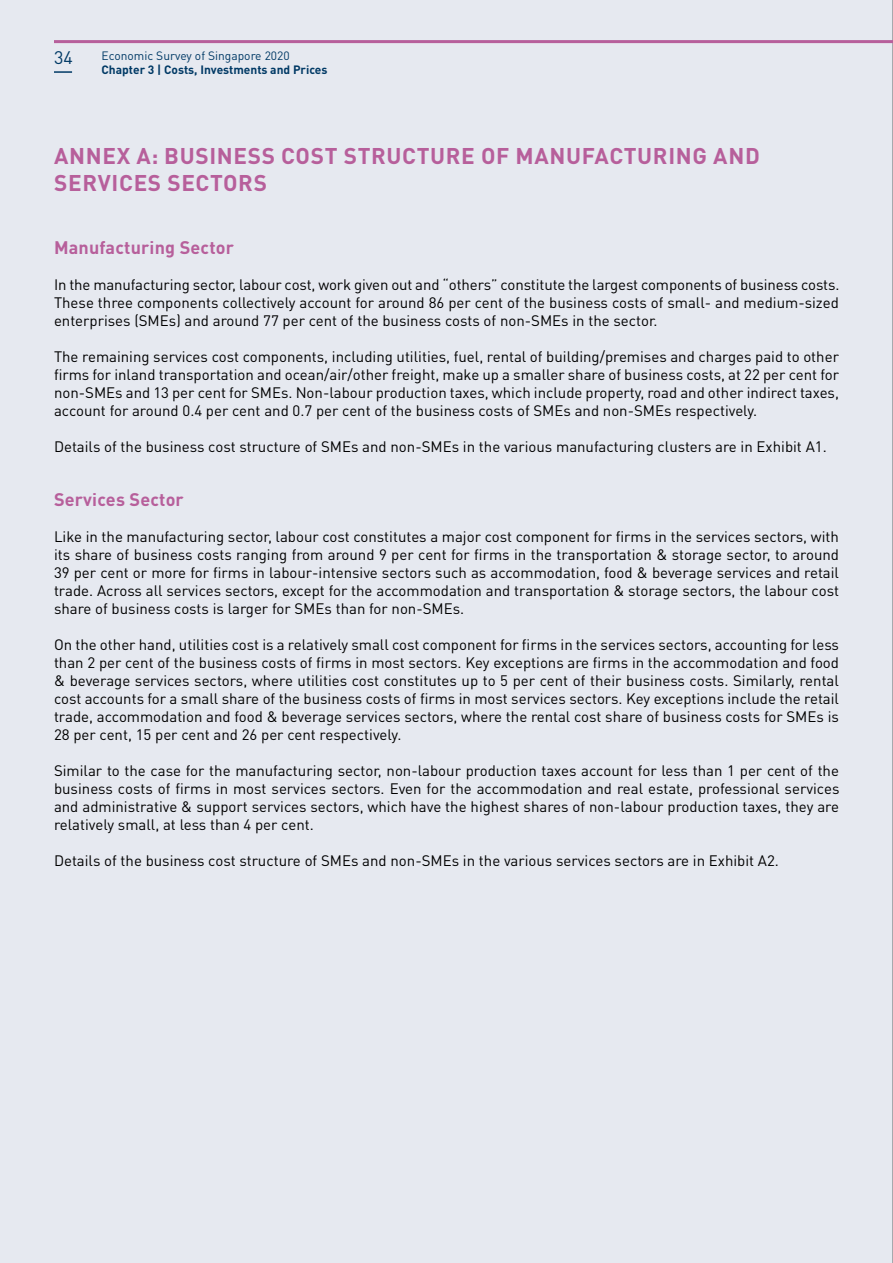
<style>
.page{position:relative;width:893px;height:1263px;background:#e6e9f0}
.page>*{position:absolute;margin:0;border:0;box-sizing:border-box;transform-origin:0 0}
.t1{font:700 22.5px/27px "DIN Pro";letter-spacing:.03em;color:#b75f9b}
.t2{font:700 18px "DIN Pro";letter-spacing:.01em;color:#b75f9b}
.t3{font:18px "DIN Pro";color:#003965}
.t4{font:15px/18px "DIN Pro";color:#000;text-align:justify}
.t5{font:700 12px "DIN Pro";color:#003965}
.t6{font:12px "DIN Pro";color:#003965}
</style>
<div class="page">
<hr style="left:892px;top:0;width:1px;height:1263px;background:#939598">
<svg style="left:54px;top:71px;width:18px;height:2px"></svg>
<hr style="left:54px;top:40px;width:839px;height:3px;background:#b75f9b">
<p class="t3" style="left:54px;top:45px;width:20px">34</p>
<p class="t6" style="left:101px;top:48px;width:190px">Economic Survey of Singapore 2020</p>
<p class="t5" style="left:101px;top:60px;width:228px">Chapter 3 | Costs, Investments and Prices</p>
<h1 class="t1" style="left:54px;top:140px;width:707px">ANNEX A: BUSINESS COST STRUCTURE OF MANUFACTURING AND<br>SERVICES SECTORS</h1>
<p class="t2" style="left:54px;top:233px;width:182px">Manufacturing Sector</p>
<p class="t4" style="left:54px;top:275px;width:787px">In the manufacturing sector, labour cost, work given out and “others” constitute the largest components of business costs.<br>These three components collectively account for around 86 per cent of the business costs of small- and medium-sized enterprises (SMEs) and around 77 per cent of the business costs of non-SMEs in the sector.</p>
<p class="t4" style="left:54px;top:347px;width:787px">The remaining services cost components, including utilities, fuel, rental of building/premises and charges paid to other firms for inland transportation and ocean/air/other freight, make up a smaller share of business costs, at 22 per cent for non-SMEs and 13 per cent for SMEs. Non-labour production taxes, which include property, road and other indirect taxes, account for around 0.4 per cent and 0.7 per cent of the business costs of SMEs and non-SMEs respectively.</p>
<p class="t4" style="left:54px;top:437px;width:774px">Details of the business cost structure of SMEs and non-SMEs in the various manufacturing clusters are in Exhibit A1.</p>
<p class="t2" style="left:54px;top:485px;width:131px">Services Sector</p>
<p class="t4" style="left:54px;top:527px;width:786px">Like in the manufacturing sector, labour cost constitutes a major cost component for firms in the services sectors, with its share of business costs ranging from around 9 per cent for firms in the transportation &amp; storage sector, to around 39 per cent or more for firms in labour-intensive sectors such as accommodation, food &amp; beverage services and retail trade. Across all services sectors, except for the accommodation and transportation &amp; storage sectors, the labour cost share of business costs is larger for SMEs than for non-SMEs.</p>
<p class="t4" style="left:54px;top:635px;width:787px">On the other hand, utilities cost is a relatively small cost component for firms in the services sectors, accounting for less than 2 per cent of the business costs of firms in most sectors. Key exceptions are firms in the accommodation and food &amp; beverage services sectors, where utilities cost constitutes up to 5 per cent of their business costs. Similarly, rental cost accounts for a small share of the business costs of firms in most services sectors. Key exceptions include the retail trade, accommodation and food &amp; beverage services sectors, where the rental cost share of business costs for SMEs is 28 per cent, 15 per cent and 26 per cent respectively.</p>
<p class="t4" style="left:54px;top:761px;width:787px">Similar to the case for the manufacturing sector, non-labour production taxes account for less than 1 per cent of the business costs of firms in most services sectors. Even for the accommodation and real estate, professional services and administrative &amp; support services sectors, which have the highest shares of non-labour production taxes, they are relatively small, at less than 4 per cent.</p>
<p class="t4" style="left:54px;top:851px;width:726px">Details of the business cost structure of SMEs and non-SMEs in the various services sectors are in Exhibit A2.</p>
</div>
